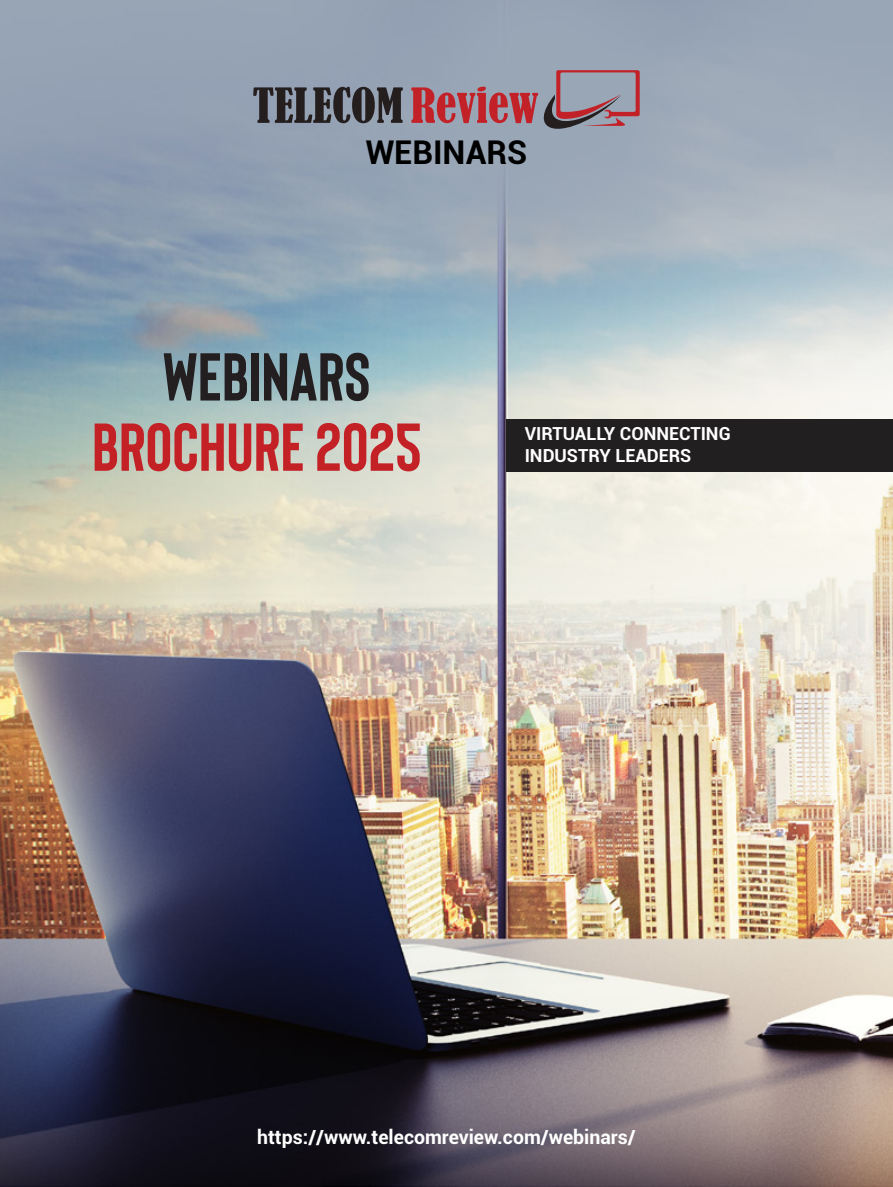
<style>
.page{position:relative;width:893px;height:1187px;background:#fff}
.page>*{position:absolute;margin:0;border:0;box-sizing:border-box;transform-origin:0 0}
.t1{font:700 67.5px "Bison";color:#c42127}
.t2{font:700 67.5px "Bison";color:#231e1f}
.t3{font:700 32.7px "Roboto";color:#000}
.t4{font:700 19.5px "Roboto";color:#fff}
.t5{font:700 18px/21.6px "Roboto";color:#fff}
</style>
<div class="page">
<img style="left:0;top:0;width:893px;height:1186px">
<div style="left:506px;top:419px;width:387px;height:53px;background:#221f20"></div>
<svg style="left:253px;top:87px;width:150px;height:36px;background:#53555d"></svg>
<svg style="left:411px;top:70px;width:229px;height:59px;background:#9e7e8c"></svg>
<h2 class="t3" style="left:366px;top:130px;width:163px">WEBINARS</h2>
<h1 class="t2" style="left:163px;top:334px;width:209px">WEBINARS</h1>
<h1 class="t1" style="left:92px;top:404px;width:331px">BROCHURE 2025</h1>
<p class="t5" style="left:525px;top:422px;width:207px">VIRTUALLY CONNECTING<br>INDUSTRY LEADERS</p>
<p class="t4" style="left:257px;top:1123px;width:380px">https://www.telecomreview.com/webinars/</p>
</div>
